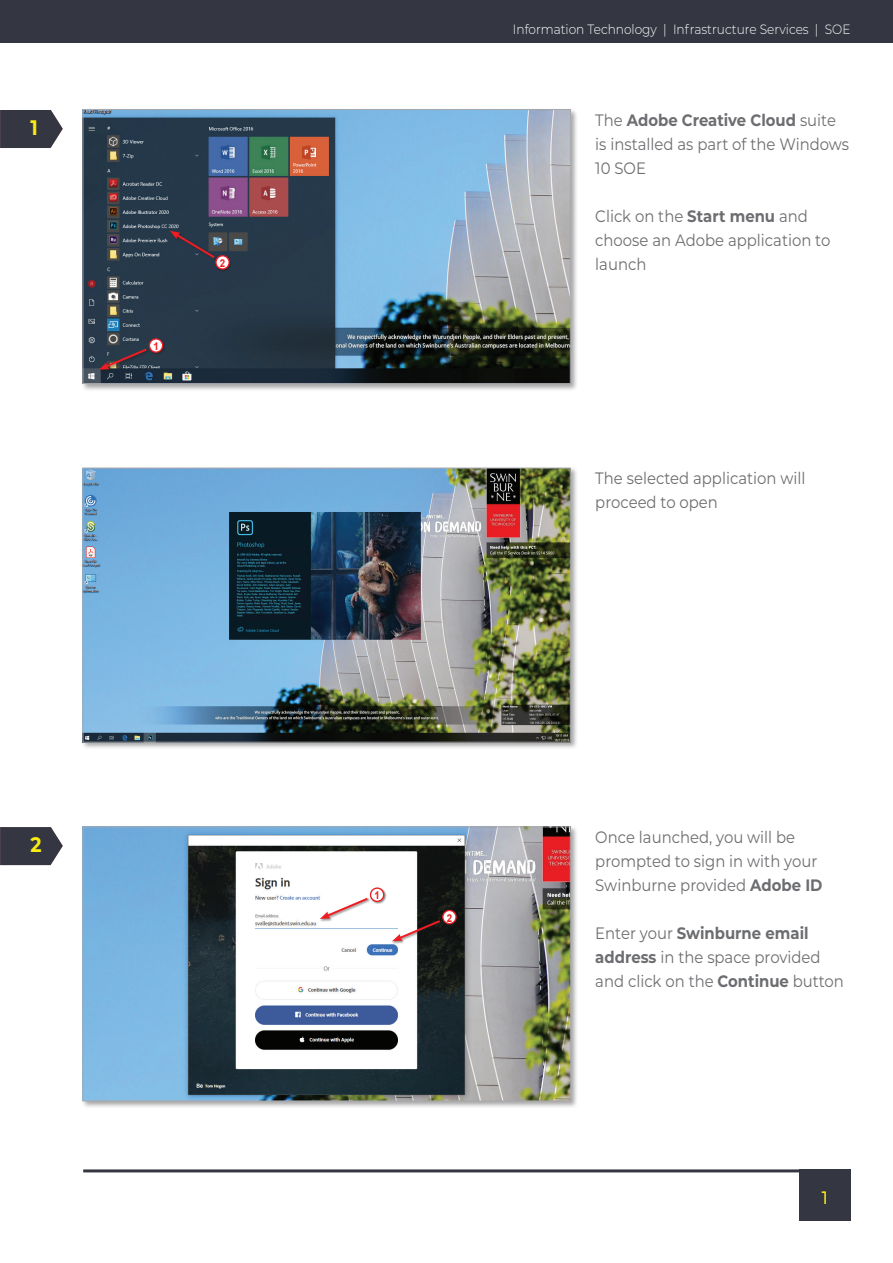
<style>
.page{position:relative;width:893px;height:1263px;background:#fff}
.page>*{position:absolute;margin:0;border:0;box-sizing:border-box;transform-origin:0 0}
.t1{font:700 21px "Montserrat";color:#f9ec13;scale:.9 1}
.t2{font:500 18px "Montserrat";color:#f9ec13;scale:.9 1}
.t3{font:16.5px/24px "Montserrat";color:#6c6d70;scale:.9 1}
.t4{font:300 13.5px "Montserrat";color:#fff;scale:.9 1}
.t5{font:700 10.8px "Arial";color:#ee1d23;scale:.9 1}
.s1{font-weight:700}
</style>
<div class="page">
<div style="left:81px;top:108px;width:497px;height:283px;background:#231f20;opacity:.4"></div>
<img style="left:85px;top:111px;width:483px;height:271px">
<div style="left:83px;top:109px;width:487px;height:275px;border:1px solid #a8a9ad"></div>
<div style="left:81px;top:466px;width:497px;height:284px;background:#231f20;opacity:.4"></div>
<img style="left:85px;top:470px;width:483px;height:270px">
<div style="left:83px;top:468px;width:487px;height:274px;border:1px solid #a8a9ad"></div>
<div style="left:81px;top:825px;width:497px;height:284px;background:#231f20;opacity:.4"></div>
<img style="left:85px;top:829px;width:483px;height:270px">
<div style="left:83px;top:827px;width:487px;height:274px;border:1px solid #a8a9ad"></div>
<div style="left:98px;top:348px;width:52px;height:25px;background:#1a2a3a"></div>
<svg style="left:99px;top:347px;width:50px;height:23px"></svg>
<div style="left:149px;top:338px;width:17px;height:17px;background:#231f20;opacity:.5"></div>
<div style="left:149px;top:339px;width:14px;height:13px;background:#fff;border-radius:50%"></div>
<div style="left:149px;top:338px;width:14px;height:15px;border:1px solid #ee1d23;border-radius:50%"></div>
<div style="left:319px;top:897px;width:52px;height:25px;background:#231f20;opacity:.5"></div>
<svg style="left:320px;top:896px;width:50px;height:23px"></svg>
<div style="left:370px;top:887px;width:17px;height:17px;background:#231f20;opacity:.5"></div>
<svg style="left:371px;top:888px;width:13px;height:13px"></svg>
<div style="left:370px;top:887px;width:14px;height:15px;border:1px solid #ee1d23;border-radius:50%"></div>
<div style="left:392px;top:920px;width:51px;height:24px;background:#231f20;opacity:.5"></div>
<svg style="left:392px;top:918px;width:50px;height:23px"></svg>
<div style="left:442px;top:909px;width:17px;height:18px;background:#231f20;opacity:.5"></div>
<div style="left:443px;top:910px;width:13px;height:14px;background:#fff;border-radius:50%"></div>
<div style="left:442px;top:910px;width:15px;height:14px;border:1px solid #ee1d23;border-radius:50%"></div>
<div style="left:169px;top:230px;width:49px;height:31px;background:#231f20;opacity:.5"></div>
<svg style="left:170px;top:231px;width:47px;height:29px"></svg>
<div style="left:215px;top:255px;width:18px;height:17px;background:#231f20;opacity:.5"></div>
<svg style="left:216px;top:256px;width:13px;height:13px"></svg>
<div style="left:215px;top:255px;width:15px;height:15px;border:1px solid #ee1d23;border-radius:50%"></div>
<div style="left:799px;top:1169px;width:51px;height:51px;background:#343642"></div>
<hr style="left:83px;top:1169px;width:716px;height:3px;background:#343642">
<svg style="left:0;top:110px;width:63px;height:38px;background:#484954"></svg>
<svg style="left:0;top:827px;width:63px;height:38px;background:#484954"></svg>
<div style="left:0;top:0;width:893px;height:43px;background:#343642"></div>
<p class="t1" style="left:31px;top:113px;width:10px">1</p>
<p class="t5" style="left:153px;top:339px;width:8px">1</p>
<p class="t5" style="left:220px;top:256px;width:8px">2</p>
<p class="t1" style="left:31px;top:830px;width:14px">2</p>
<p class="t4" style="left:513px;top:20px;width:377px">Information Technology | Infrastructure Services | SOE</p>
<p class="t3" style="left:595px;top:107px;width:284px">The <span class="s1">Adobe Creative Cloud</span> suite is installed as part of the Windows<br>10 SOE</p>
<p class="t3" style="left:595px;top:203px;width:263px">Click on the <span class="s1">Start menu</span> and choose an Adobe application to launch</p>
<p class="t3" style="left:595px;top:466px;width:235px">The selected application will proceed to open</p>
<p class="t5" style="left:374px;top:888px;width:8px">1</p>
<p class="t5" style="left:447px;top:911px;width:8px">2</p>
<p class="t3" style="left:595px;top:824px;width:254px">Once launched, you will be prompted to sign in with your<br>Swinburne provided <span class="s1">Adobe ID</span></p>
<p class="t3" style="left:595px;top:920px;width:278px">Enter your <span class="s1">Swinburne email address</span> in the space provided and click on the <span class="s1">Continue</span> button</p>
<p class="t2" style="left:822px;top:1185px;width:8px">1</p>
</div>
